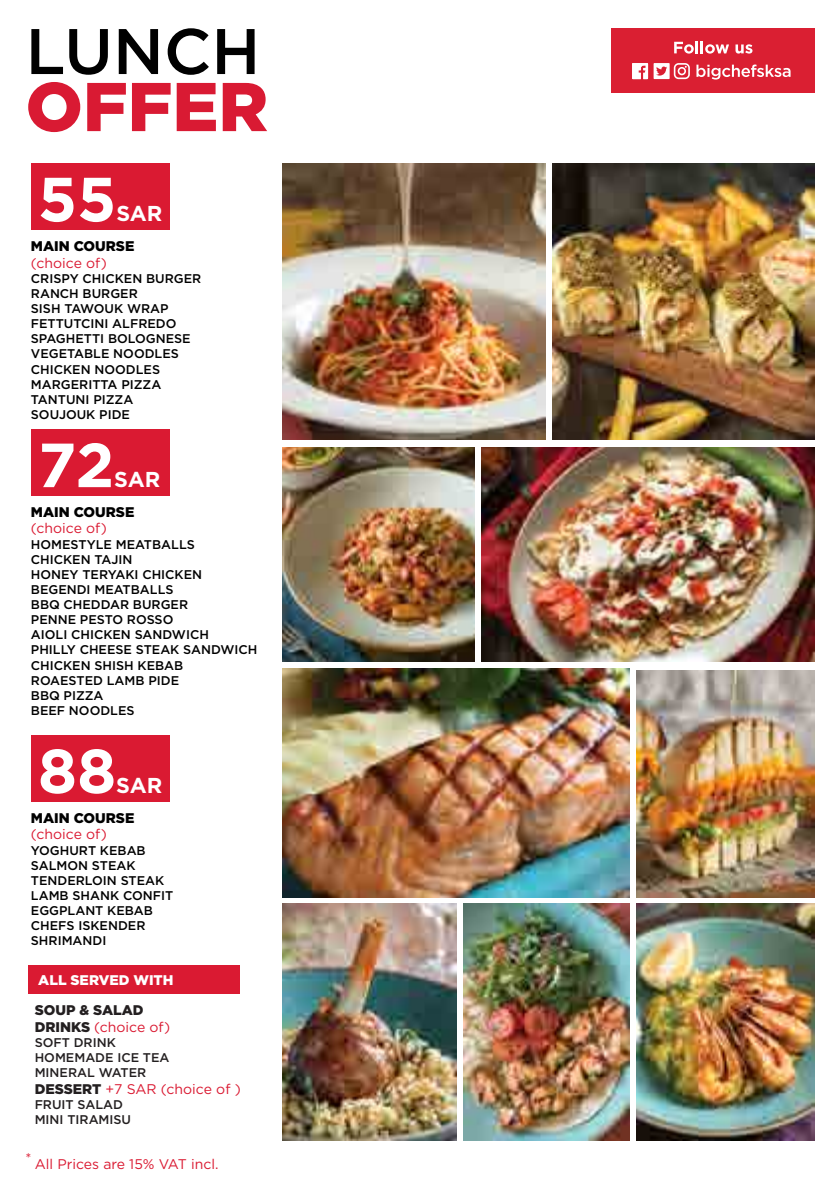
<style>
.page{position:relative;width:840px;height:1191px;background:#fff}
.page>*{position:absolute;margin:0;border:0;box-sizing:border-box;transform-origin:0 0}
.t1{font:700 62.2px "Gotham";color:#fff}
.t2{font:700 21.6px "Gotham";letter-spacing:-.01em;color:#fff}
.t3{font:14px "Gotham";color:#da1a32}
.t4{font:900 14px "Gotham";color:#000}
.t5{font:900 14px/16.8px "Gotham";color:#231f20}
.t6{font:900 14px "Gotham";color:#fff}
.t7{font:500 12.6px/15.2px "Gotham";color:#000}
.t8{font:500 12.6px/15.2px "Gotham";color:#231f20}
.s1{font-weight:400;color:#da1a32}
.s2{font-weight:900;color:#231f20}
</style>
<div class="page">
<div style="left:31px;top:163px;width:138px;height:67px;background:#da1a32"></div>
<div style="left:31px;top:429px;width:138px;height:66px;background:#da1a32"></div>
<div style="left:31px;top:735px;width:138px;height:66px;background:#da1a32"></div>
<svg style="left:31px;top:29px;width:32px;height:45px"></svg>
<svg style="left:69px;top:29px;width:39px;height:46px"></svg>
<svg style="left:119px;top:29px;width:39px;height:45px"></svg>
<svg style="left:167px;top:28px;width:42px;height:47px"></svg>
<svg style="left:217px;top:29px;width:37px;height:45px"></svg>
<svg style="left:28px;top:82px;width:52px;height:50px"></svg>
<svg style="left:87px;top:83px;width:39px;height:48px"></svg>
<svg style="left:132px;top:83px;width:38px;height:48px"></svg>
<svg style="left:177px;top:83px;width:39px;height:48px"></svg>
<svg style="left:222px;top:83px;width:45px;height:48px"></svg>
<div style="left:28px;top:965px;width:211px;height:28px;background:#da1a32"></div>
<img style="left:282px;top:163px;width:263px;height:277px">
<img style="left:282px;top:668px;width:347px;height:229px">
<img style="left:282px;top:903px;width:174px;height:237px">
<img style="left:463px;top:903px;width:166px;height:237px">
<img style="left:636px;top:903px;width:178px;height:237px">
<img style="left:282px;top:447px;width:192px;height:215px">
<img style="left:552px;top:163px;width:262px;height:277px">
<img style="left:481px;top:447px;width:333px;height:215px">
<div style="left:611px;top:28px;width:203px;height:64px;background:#da1f32"></div>
<svg style="left:696px;top:65px;width:94px;height:15px"></svg>
<svg style="left:632px;top:63px;width:15px;height:16px"></svg>
<svg style="left:653px;top:63px;width:36px;height:16px"></svg>
<svg style="left:674px;top:41px;width:54px;height:13px"></svg>
<svg style="left:735px;top:44px;width:17px;height:10px"></svg>
<img style="left:636px;top:670px;width:178px;height:227px">
<h1 class="t1" style="left:38px;top:158px;width:80px">55</h1>
<h2 class="t2" style="left:116px;top:199px;width:48px">SAR</h2>
<p class="t4" style="left:31px;top:236px;width:105px">MAIN COURSE</p>
<p class="t3" style="left:31px;top:254px;width:77px">(choice of)</p>
<p class="t7" style="left:31px;top:271px;width:172px">CRISPY CHICKEN BURGER<br>RANCH BURGER<br>SISH TAWOUK WRAP<br>FETTUTCINI ALFREDO<br>SPAGHETTI BOLOGNESE<br>VEGETABLE NOODLES<br>CHICKEN NOODLES<br>MARGERITTA PIZZA<br>TANTUNI PIZZA<br>SOUJOUK PIDE</p>
<h1 class="t1" style="left:38px;top:424px;width:78px">72</h1>
<h2 class="t2" style="left:114px;top:465px;width:48px">SAR</h2>
<p class="t4" style="left:31px;top:502px;width:105px">MAIN COURSE</p>
<p class="t3" style="left:31px;top:519px;width:77px">(choice of)</p>
<p class="t7" style="left:31px;top:536px;width:228px">HOMESTYLE MEATBALLS<br>CHICKEN TAJIN<br>HONEY TERYAKI CHICKEN<br>BEGENDI MEATBALLS<br>BBQ CHEDDAR BURGER<br>PENNE PESTO ROSSO<br>AIOLI CHICKEN SANDWICH<br>PHILLY CHEESE STEAK SANDWICH<br>CHICKEN SHISH KEBAB<br>ROAESTED LAMB PIDE<br>BBQ PIZZA<br>BEEF NOODLES</p>
<h1 class="t1" style="left:38px;top:730px;width:80px">88</h1>
<h2 class="t2" style="left:116px;top:771px;width:48px">SAR</h2>
<p class="t4" style="left:31px;top:808px;width:105px">MAIN COURSE</p>
<p class="t3" style="left:31px;top:825px;width:77px">(choice of)</p>
<p class="t7" style="left:31px;top:842px;width:144px">YOGHURT KEBAB<br>SALMON STEAK<br>TENDERLOIN STEAK<br>LAMB SHANK CONFIT<br>EGGPLANT KEBAB<br>CHEFS ISKENDER<br>SHRIMANDI</p>
<p class="t6" style="left:38px;top:970px;width:137px">ALL SERVED WITH</p>
<p class="t5" style="left:35px;top:1001px;width:137px">SOUP &amp; SALAD<br>DRINKS <span class="s1">(choice of)</span></p>
<p class="t8" style="left:35px;top:1034px;width:136px">SOFT DRINK<br>HOMEMADE ICE TEA<br>MINERAL WATER</p>
<p class="t3" style="left:35px;top:1079px;width:207px"><span class="s2">DESSERT</span> +7 SAR (choice of )</p>
<p class="t8" style="left:35px;top:1096px;width:98px">FRUIT SALAD<br>MINI TIRAMISU</p>
<p class="t3" style="left:35px;top:1154px;width:185px">All Prices are 15% VAT incl.</p>
<p class="t3" style="left:25px;top:1149px;width:8px">*</p>
</div>
